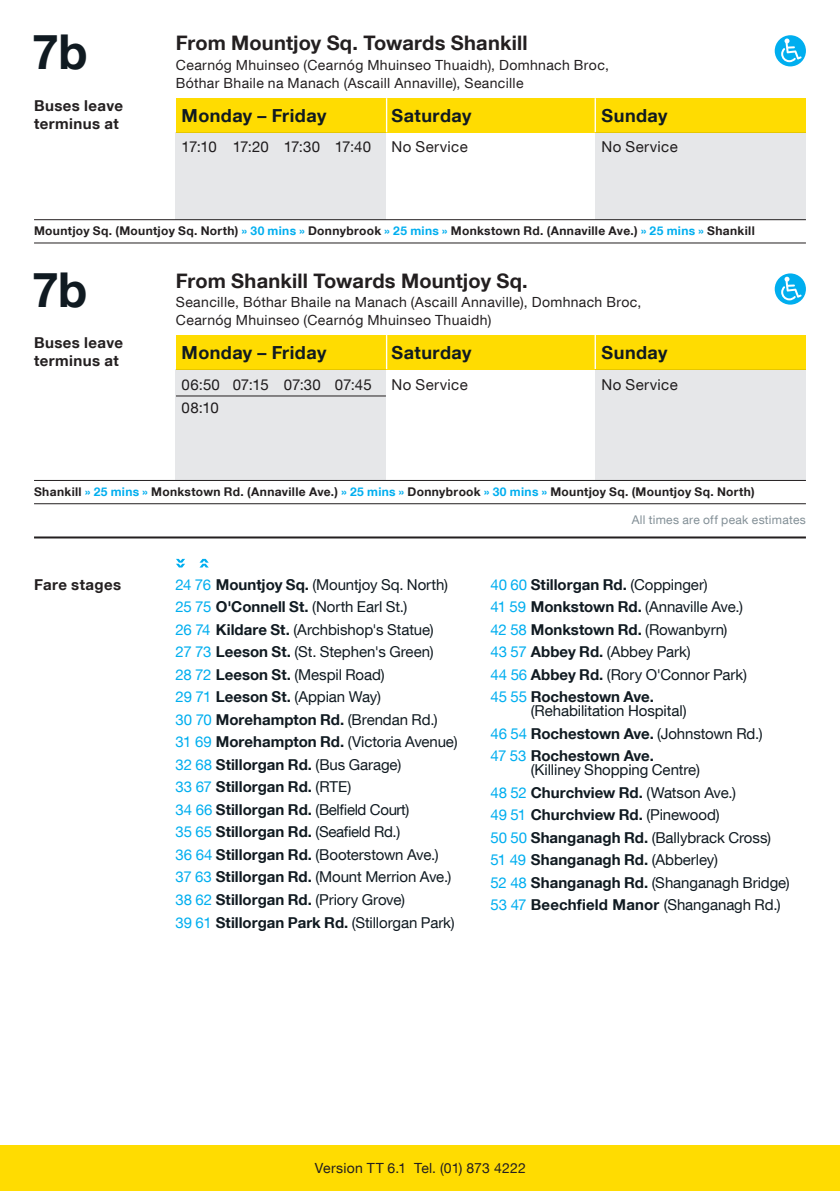
<style>
.page{position:relative;width:840px;height:1191px;background:#fff}
.page>*{position:absolute;margin:0;border:0;box-sizing:border-box;transform-origin:0 0}
.t1{font:700 48px "Helvetica Neue LT Com";color:#101a21}
.t2{font:700 20px "Helvetica Neue LT Com";letter-spacing:.01em;color:#231f20}
.t3{font:700 18px "Helvetica Neue LT Com";letter-spacing:.025em;color:#101a21}
.t4{font:15px/22.6px "Helvetica Neue LT Com";letter-spacing:-.005em;color:#101a21}
.t5{font:700 15px/22.4px "Helvetica Neue LT Com";color:#101a21}
.t6{font:15px/22.6px "Helvetica Neue LT Com";letter-spacing:.02em;color:#231f20}
.t7{font:700 15px/18px "Helvetica Neue LT Com";letter-spacing:.03em;color:#231f20}
.t8{font:15px "Helvetica Neue LT Com";letter-spacing:-.045em;color:#231f20}
.t9{font:14px/18px "Helvetica Neue LT Com";letter-spacing:.025em;color:#231f20}
.t10{font:14px "Helvetica Neue LT Com";letter-spacing:.005em;color:#231f20}
.t11{font:700 12px "Helvetica Neue LT Com";letter-spacing:.03em;color:#231f20}
.t12{font:12px "Helvetica Neue LT Com";letter-spacing:.025em;color:#828f96}
.s1{color:#00aeef}
.s2{font-weight:700}
.s3{font-weight:400;color:#00aeef}
.s4{font-weight:400}
</style>
<div class="page">
<hr style="left:34px;top:503px;width:771px;height:1px;background:#231f20">
<hr style="left:34px;top:480px;width:771px;height:1px;background:#231f20">
<hr style="left:34px;top:243px;width:771px;height:1px;background:#231f20">
<div style="left:0;top:1145px;width:839px;height:46px;background:#ffdc01"></div>
<hr style="left:34px;top:536px;width:771px;height:2px;background:#231f20">
<div style="left:176px;top:98px;width:629px;height:34px;background:#ffdc01"></div>
<hr style="left:386px;top:98px;width:1px;height:34px;background:#fff">
<hr style="left:594px;top:98px;width:1px;height:34px;background:#fff">
<div style="left:176px;top:335px;width:629px;height:34px;background:#ffdc01"></div>
<hr style="left:386px;top:335px;width:1px;height:34px;background:#fff">
<hr style="left:594px;top:335px;width:1px;height:34px;background:#fff">
<svg style="left:774px;top:35px;width:31px;height:31px"></svg>
<svg style="left:780px;top:39px;width:21px;height:23px"></svg>
<div style="left:595px;top:132px;width:210px;height:88px;background:#e6e7e9"></div>
<div style="left:176px;top:132px;width:210px;height:88px;background:#e6e7e9"></div>
<hr style="left:34px;top:219px;width:771px;height:1px;background:#231f20">
<svg style="left:774px;top:273px;width:31px;height:32px"></svg>
<svg style="left:780px;top:277px;width:21px;height:23px"></svg>
<div style="left:176px;top:369px;width:210px;height:111px;background:#e6e7e9"></div>
<hr style="left:176px;top:395px;width:210px;height:1px;background:#231f20">
<div style="left:595px;top:369px;width:210px;height:111px;background:#e6e7e9"></div>
<svg style="left:176px;top:559px;width:9px;height:8px"></svg>
<svg style="left:199px;top:559px;width:9px;height:8px"></svg>
<p class="t1" style="left:32px;top:22px;width:57px">7b</p>
<h1 class="t2" style="left:176px;top:30px;width:353px">From Mountjoy Sq. Towards Shankill</h1>
<h2 class="t9" style="left:176px;top:55px;width:434px">Cearnóg Mhuinseo (Cearnóg Mhuinseo Thuaidh), Domhnach Broc,<br>Bóthar Bhaile na Manach (Ascaill Annaville), Seancille</h2>
<p class="t7" style="left:34px;top:97px;width:90px">Buses leave terminus at</p>
<h3 class="t3" style="left:181px;top:104px;width:146px">Monday – Friday</h3>
<p class="t8" style="left:181px;top:137px;width:191px">17:10 17:20 17:30 17:40</p>
<h3 class="t3" style="left:391px;top:104px;width:81px">Saturday</h3>
<p class="t6" style="left:391px;top:135px;width:78px">No Service</p>
<h3 class="t3" style="left:601px;top:104px;width:67px">Sunday</h3>
<p class="t6" style="left:601px;top:135px;width:78px">No Service</p>
<p class="t11" style="left:34px;top:223px;width:722px">Mountjoy Sq. (Mountjoy Sq. North) <span class="s1">» 30 mins »</span> Donnybrook <span class="s1">» 25 mins »</span> Monkstown Rd. (Annaville Ave.) <span class="s1">» 25 mins »</span> Shankill</p>
<p class="t1" style="left:32px;top:260px;width:57px">7b</p>
<h1 class="t2" style="left:176px;top:268px;width:353px">From Shankill Towards Mountjoy Sq.</h1>
<h2 class="t9" style="left:176px;top:293px;width:467px">Seancille, Bóthar Bhaile na Manach (Ascaill Annaville), Domhnach Broc,<br>Cearnóg Mhuinseo (Cearnóg Mhuinseo Thuaidh)</h2>
<p class="t7" style="left:34px;top:333px;width:90px">Buses leave terminus at</p>
<h3 class="t3" style="left:181px;top:341px;width:146px">Monday – Friday</h3>
<p class="t6" style="left:181px;top:373px;width:192px">06:50 07:15 07:30 07:45<br>08:10</p>
<h3 class="t3" style="left:391px;top:341px;width:81px">Saturday</h3>
<p class="t6" style="left:391px;top:373px;width:78px">No Service</p>
<h3 class="t3" style="left:601px;top:341px;width:67px">Sunday</h3>
<p class="t6" style="left:601px;top:373px;width:78px">No Service</p>
<p class="t11" style="left:34px;top:484px;width:721px">Shankill <span class="s1">» 25 mins »</span> Monkstown Rd. (Annaville Ave.) <span class="s1">» 25 mins »</span> Donnybrook <span class="s1">» 30 mins »</span> Mountjoy Sq. (Mountjoy Sq. North)</p>
<p class="t12" style="left:631px;top:512px;width:175px">All times are off peak estimates</p>
<p class="t7" style="left:34px;top:575px;width:89px">Fare stages</p>
<p class="t4" style="left:175px;top:573px;width:283px"><span class="s1">24 76</span> <span class="s2">Mountjoy Sq.</span> (Mountjoy Sq. North)<br><span class="s1">25 75</span> <span class="s2">O'Connell St.</span> (North Earl St.)<br><span class="s1">26 74</span> <span class="s2">Kildare St.</span> (Archbishop's Statue)<br><span class="s1">27 73</span> <span class="s2">Leeson St.</span> (St. Stephen's Green)<br><span class="s1">28 72</span> <span class="s2">Leeson St.</span> (Mespil Road)<br><span class="s1">29 71</span> <span class="s2">Leeson St.</span> (Appian Way)<br><span class="s1">30 70</span> <span class="s2">Morehampton Rd.</span> (Brendan Rd.)<br><span class="s1">31 69</span> <span class="s2">Morehampton Rd.</span> (Victoria Avenue)<br><span class="s1">32 68</span> <span class="s2">Stillorgan Rd.</span> (Bus Garage)<br><span class="s1">33 67</span> <span class="s2">Stillorgan Rd.</span> (RTE)<br><span class="s1">34 66</span> <span class="s2">Stillorgan Rd.</span> (Belfield Court)<br><span class="s1">35 65</span> <span class="s2">Stillorgan Rd.</span> (Seafield Rd.)<br><span class="s1">36 64</span> <span class="s2">Stillorgan Rd.</span> (Booterstown Ave.)<br><span class="s1">37 63</span> <span class="s2">Stillorgan Rd.</span> (Mount Merrion Ave.)<br><span class="s1">38 62</span> <span class="s2">Stillorgan Rd.</span> (Priory Grove)<br><span class="s1">39 61</span> <span class="s2">Stillorgan Park Rd.</span> (Stillorgan Park)</p>
<p class="t5" style="left:490px;top:573px;width:258px"><span class="s3">40 60</span> Stillorgan Rd. <span class="s4">(Coppinger)<br></span><span class="s3">41 59</span> Monkstown Rd. <span class="s4">(Annaville Ave.)<br></span><span class="s3">42 58</span> Monkstown Rd. <span class="s4">(Rowanbyrn)<br></span><span class="s3">43 57</span> Abbey Rd. <span class="s4">(Abbey Park)<br></span><span class="s3">44 56</span> Abbey Rd. <span class="s4">(Rory O'Connor Park)<br></span><span class="s3">45 55</span> Rochestown Ave.</p>
<p class="t4" style="left:490px;top:699px;width:273px;text-indent:40px">(Rehabilitation Hospital)<br><span class="s1">46 54</span> <span class="s2">Rochestown Ave.</span> (Johnstown Rd.)<br><span class="s1">47 53</span> <span class="s2">Rochestown Ave.</span></p>
<p class="t4" style="left:490px;top:758px;width:300px;text-indent:40px">(Killiney Shopping Centre)<br><span class="s1">48 52</span> <span class="s2">Churchview Rd.</span> (Watson Ave.)<br><span class="s1">49 51</span> <span class="s2">Churchview Rd.</span> (Pinewood)<br><span class="s1">50 50</span> <span class="s2">Shanganagh Rd.</span> (Ballybrack Cross)<br><span class="s1">51 49</span> <span class="s2">Shanganagh Rd.</span> (Abberley)<br><span class="s1">52 48</span> <span class="s2">Shanganagh Rd.</span> (Shanganagh Bridge)<br><span class="s1">53 47</span> <span class="s2">Beechfield Manor</span> (Shanganagh Rd.)</p>
<p class="t9" style="left:315px;top:1159px;width:93px">Version TT 6.1</p>
<p class="t10" style="left:414px;top:1159px;width:113px">Tel. (01) 873 4222</p>
</div>
